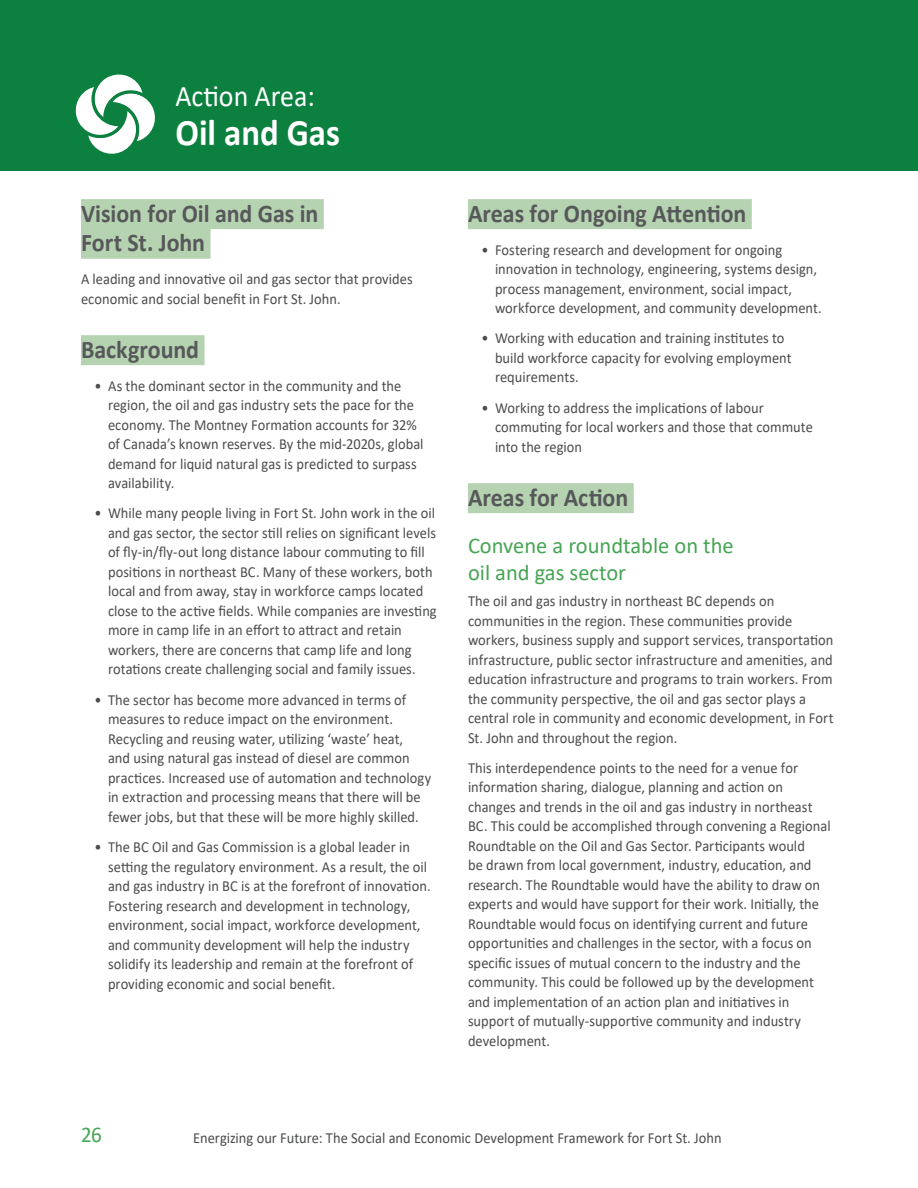
<style>
.page{position:relative;width:918px;height:1188px;background:#fff}
.page>*{position:absolute;margin:0;border:0;box-sizing:border-box;transform-origin:0 0}
.H1_Actions{font:700 37.5px "Calibri";color:#fff;scale:.93 1}
.H1_Actions-2{font:30px "Calibri";color:#fff;scale:.93 1}
.t1{font:700 25.5px/29.7px "Calibri";letter-spacing:-.005em;color:#57585a;scale:.94 1}
.t2{font:22.5px/27px "Calibri";color:#46a554}
.t3{font:22.5px "Calibri";color:#46a554;scale:.94 1}
.body-paragraph{font:15.3px/19.5px "Calibri";color:#4b4c4d;scale:.94 1}
</style>
<div class="page">
<div style="left:0;top:0;width:918px;height:171px;background:#0c803f"></div>
<svg style="left:75px;top:74px;width:80px;height:80px"></svg>
<div style="left:81px;top:199px;width:243px;height:30px;background:#b6d3b1"></div>
<div style="left:81px;top:229px;width:130px;height:30px;background:#b6d3b1"></div>
<div style="left:81px;top:335px;width:124px;height:30px;background:#b6d3b1"></div>
<div style="left:468px;top:199px;width:284px;height:30px;background:#b6d3b1"></div>
<div style="left:468px;top:483px;width:166px;height:30px;background:#b6d3b1"></div>
<p class="H1_Actions-2" style="left:176px;top:75px;width:151px">Action Area:</p>
<p class="H1_Actions" style="left:176px;top:106px;width:178px">Oil and Gas</p>
<h2 class="t1" style="left:81px;top:198px;width:254px">Vision for Oil and Gas in<br>Fort St. John</h2>
<p class="body-paragraph" style="left:81px;top:269px;width:354px">A leading and innovative oil and gas sector that provides economic and social benefit in Fort St. John.</p>
<h2 class="t1" style="left:81px;top:334px;width:127px">Background</h2>
<p class="body-paragraph" style="left:108px;top:375px;width:337px;text-indent:-14px">• As the dominant sector in the community and the region, the oil and gas industry sets the pace for the economy. The Montney Formation accounts for 32% of Canada’s known reserves. By the mid-2020s, global demand for liquid natural gas is predicted to surpass availability.</p>
<p class="body-paragraph" style="left:108px;top:503px;width:351px;text-indent:-14px">• While many people living in Fort St. John work in the oil and gas sector, the sector still relies on significant levels of fly-in/fly-out long distance labour commuting to fill positions in northeast BC. Many of these workers, both local and from away, stay in workforce camps located close to the active fields. While companies are investing more in camp life in an effort to attract and retain workers, there are concerns that camp life and long rotations create challenging social and family issues.</p>
<p class="body-paragraph" style="left:108px;top:690px;width:345px;text-indent:-14px">• The sector has become more advanced in terms of measures to reduce impact on the environment.<br>Recycling and reusing water, utilizing ‘waste’ heat,<br>and using natural gas instead of diesel are common practices. Increased use of automation and technology in extraction and processing means that there will be fewer jobs, but that these will be more highly skilled.</p>
<p class="body-paragraph" style="left:108px;top:837px;width:345px;text-indent:-14px">• The BC Oil and Gas Commission is a global leader in setting the regulatory environment. As a result, the oil and gas industry in BC is at the forefront of innovation.<br>Fostering research and development in technology, environment, social impact, workforce development, and community development will help the industry solidify its leadership and remain at the forefront of providing economic and social benefit.</p>
<h2 class="t1" style="left:468px;top:198px;width:298px">Areas for Ongoing Attention</h2>
<p class="body-paragraph" style="left:495px;top:239px;width:349px;text-indent:-14px">• Fostering research and development for ongoing innovation in technology, engineering, systems design, process management, environment, social impact, workforce development, and community development.</p>
<p class="body-paragraph" style="left:495px;top:328px;width:317px;text-indent:-14px">• Working with education and training institutes to build workforce capacity for evolving employment requirements.</p>
<p class="body-paragraph" style="left:495px;top:398px;width:340px;text-indent:-14px">• Working to address the implications of labour commuting for local workers and those that commute into the region</p>
<h2 class="t1" style="left:468px;top:482px;width:172px">Areas for Action</h2>
<h3 class="t2" style="left:468px;top:531px;width:267px">Convene a roundtable on the oil and gas sector</h3>
<p class="body-paragraph" style="left:468px;top:591px;width:390px">The oil and gas industry in northeast BC depends on communities in the region. These communities provide workers, business supply and support services, transportation infrastructure, public sector infrastructure and amenities, and education infrastructure and programs to train workers. From the community perspective, the oil and gas sector plays a central role in community and economic development, in Fort St. John and throughout the region.</p>
<p class="body-paragraph" style="left:468px;top:758px;width:387px">This interdependence points to the need for a venue for information sharing, dialogue, planning and action on changes and trends in the oil and gas industry in northeast BC. This could be accomplished through convening a Regional Roundtable on the Oil and Gas Sector. Participants would<br>be drawn from local government, industry, education, and research. The Roundtable would have the ability to draw on experts and would have support for their work. Initially, the Roundtable would focus on identifying current and future opportunities and challenges in the sector, with a focus on specific issues of mutual concern to the industry and the community. This could be followed up by the development and implementation of an action plan and initiatives in support of mutually-supportive community and industry development.</p>
<h3 class="t3" style="left:81px;top:1119px;width:24px">26</h3>
<p class="body-paragraph" style="left:193px;top:1128px;width:564px">Energizing our Future: The Social and Economic Development Framework for Fort St. John</p>
</div>
